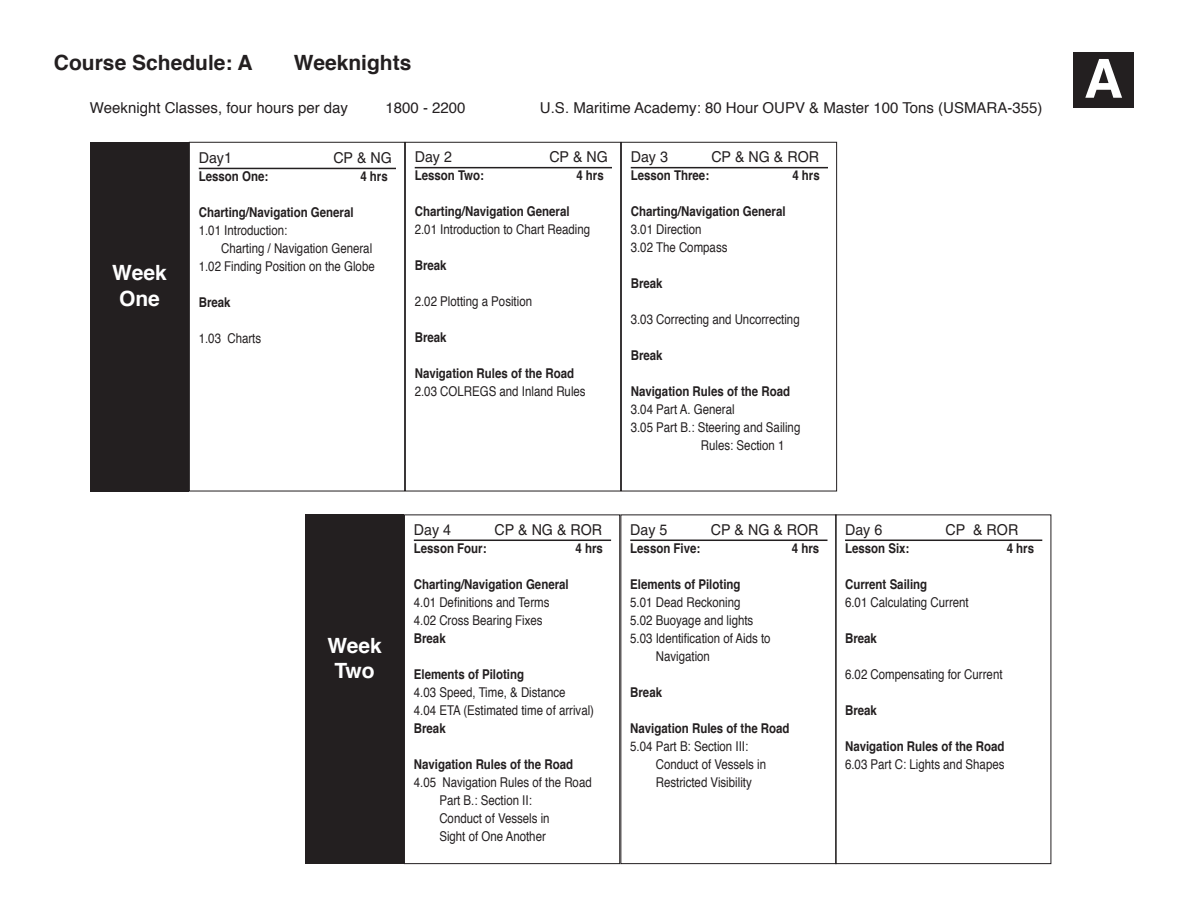
<style>
.page{position:relative;width:1188px;height:918px;background:#fff}
.page>*{position:absolute;margin:0;border:0;box-sizing:border-box;transform-origin:0 0}
.t1{font:700 54px "Helvetica LT Std";color:#fff}
.t2{font:700 21px "Helvetica";color:#231f20}
.t3{font:700 21px/25.2px "Helvetica";color:#fff;text-align:center}
.t4{font:15px "Helvetica";color:#231f20}
.t5{font:15px "Helvetica LT Std";color:#231f20;scale:.95 1}
.t6{font:13.5px/18px "Helvetica";color:#231f20;scale:.85 1}
.t7{font:700 13.5px "Helvetica";color:#231f20;scale:.85 1}
</style>
<div class="page">
<hr style="left:199px;top:168px;width:197px;height:1px;background:#231f20">
<div style="left:189px;top:142px;width:216px;height:349px;border:1px solid #231f20"></div>
<hr style="left:631px;top:167px;width:197px;height:1px;background:#231f20">
<div style="left:621px;top:142px;width:216px;height:349px;border:1px solid #231f20"></div>
<hr style="left:415px;top:167px;width:197px;height:1px;background:#231f20">
<div style="left:405px;top:142px;width:216px;height:349px;border:1px solid #231f20"></div>
<div style="left:90px;top:142px;width:99px;height:349px;background:#231f20"></div>
<hr style="left:630px;top:540px;width:197px;height:1px;background:#231f20">
<hr style="left:414px;top:540px;width:197px;height:1px;background:#231f20">
<div style="left:404px;top:515px;width:216px;height:349px;border:1px solid #231f20"></div>
<hr style="left:845px;top:540px;width:197px;height:1px;background:#231f20">
<div style="left:835px;top:515px;width:216px;height:349px;border:1px solid #231f20"></div>
<div style="left:305px;top:514px;width:99px;height:350px;background:#231f20"></div>
<div style="left:1073px;top:53px;width:61px;height:55px;background:#231f20"></div>
<h2 class="t2" style="left:54px;top:46px;width:200px">Course Schedule: A</h2>
<h2 class="t2" style="left:294px;top:46px;width:119px">Weeknights</h2>
<p class="t4" style="left:90px;top:97px;width:260px">Weeknight Classes, four hours per day</p>
<p class="t4" style="left:385px;top:97px;width:82px">1800 - 2200</p>
<p class="t4" style="left:540px;top:97px;width:504px">U.S. Maritime Academy: 80 Hour OUPV &amp; Master 100 Tons (USMARA-355)</p>
<h2 class="t3" style="left:112px;top:261px;width:56px">Week<br>One</h2>
<p class="t5" style="left:199px;top:149px;width:37px">Day1</p>
<p class="t5" style="left:333px;top:149px;width:63px">CP &amp; NG</p>
<p class="t7" style="left:199px;top:166px;width:83px">Lesson One:</p>
<p class="t7" style="left:360px;top:166px;width:34px">4 hrs</p>
<p class="t7" style="left:199px;top:202px;width:184px">Charting/Navigation General</p>
<p class="t6" style="left:199px;top:222px;width:106px">1.01 Introduction:</p>
<p class="t6" style="left:221px;top:240px;width:179px">Charting / Navigation General</p>
<p class="t6" style="left:199px;top:258px;width:209px">1.02 Finding Position on the Globe</p>
<p class="t7" style="left:199px;top:292px;width:39px">Break</p>
<p class="t6" style="left:199px;top:330px;width:75px">1.03 Charts</p>
<p class="t5" style="left:415px;top:148px;width:41px">Day 2</p>
<p class="t5" style="left:549px;top:148px;width:63px">CP &amp; NG</p>
<p class="t7" style="left:415px;top:165px;width:83px">Lesson Two:</p>
<p class="t7" style="left:576px;top:165px;width:34px">4 hrs</p>
<p class="t7" style="left:415px;top:201px;width:184px">Charting/Navigation General</p>
<p class="t6" style="left:415px;top:221px;width:208px">2.01 Introduction to Chart Reading</p>
<p class="t7" style="left:415px;top:255px;width:39px">Break</p>
<p class="t6" style="left:415px;top:293px;width:140px">2.02 Plotting a Position</p>
<p class="t7" style="left:415px;top:327px;width:39px">Break</p>
<p class="t7" style="left:415px;top:363px;width:189px">Navigation Rules of the Road</p>
<p class="t6" style="left:415px;top:383px;width:203px">2.03 COLREGS and Inland Rules</p>
<p class="t5" style="left:631px;top:148px;width:41px">Day 3</p>
<p class="t5" style="left:711px;top:148px;width:115px">CP &amp; NG &amp; ROR</p>
<p class="t7" style="left:631px;top:165px;width:94px">Lesson Three:</p>
<p class="t7" style="left:792px;top:165px;width:34px">4 hrs</p>
<p class="t7" style="left:631px;top:201px;width:184px">Charting/Navigation General</p>
<p class="t6" style="left:631px;top:221px;width:115px">3.01 Direction<br>3.02 The Compass</p>
<p class="t7" style="left:631px;top:273px;width:39px">Break</p>
<p class="t6" style="left:631px;top:311px;width:200px">3.03 Correcting and Uncorrecting</p>
<p class="t7" style="left:631px;top:345px;width:39px">Break</p>
<p class="t7" style="left:631px;top:381px;width:189px">Navigation Rules of the Road</p>
<p class="t6" style="left:631px;top:401px;width:124px">3.04 Part A. General</p>
<p class="t6" style="left:631px;top:419px;width:201px">3.05 Part B.: Steering and Sailing</p>
<p class="t6" style="left:701px;top:437px;width:100px">Rules: Section 1</p>
<h2 class="t3" style="left:327px;top:633px;width:56px">Week<br>Two</h2>
<p class="t5" style="left:414px;top:521px;width:41px">Day 4</p>
<p class="t5" style="left:494px;top:521px;width:115px">CP &amp; NG &amp; ROR</p>
<p class="t7" style="left:414px;top:537px;width:87px">Lesson Four:</p>
<p class="t7" style="left:575px;top:537px;width:34px">4 hrs</p>
<p class="t7" style="left:414px;top:573px;width:184px">Charting/Navigation General</p>
<p class="t6" style="left:414px;top:594px;width:161px">4.01 Definitions and Terms<br>4.02 Cross Bearing Fixes</p>
<p class="t7" style="left:414px;top:627px;width:39px">Break</p>
<p class="t7" style="left:414px;top:663px;width:131px">Elements of Piloting</p>
<p class="t6" style="left:414px;top:684px;width:214px">4.03 Speed, Time, &amp; Distance<br>4.04 ETA (Estimated time of arrival)</p>
<p class="t7" style="left:414px;top:717px;width:39px">Break</p>
<p class="t7" style="left:414px;top:753px;width:189px">Navigation Rules of the Road</p>
<p class="t6" style="left:439px;top:774px;width:181px;text-indent:-26px">4.05 Navigation Rules of the Road<br>Part B.: Section II:<br>Conduct of Vessels in<br>Sight of One Another</p>
<p class="t5" style="left:630px;top:521px;width:41px">Day 5</p>
<p class="t5" style="left:711px;top:521px;width:115px">CP &amp; NG &amp; ROR</p>
<p class="t7" style="left:630px;top:537px;width:84px">Lesson Five:</p>
<p class="t7" style="left:792px;top:537px;width:34px">4 hrs</p>
<p class="t7" style="left:630px;top:573px;width:131px">Elements of Piloting</p>
<p class="t6" style="left:630px;top:594px;width:131px">5.01 Dead Reckoning</p>
<p class="t6" style="left:630px;top:612px;width:146px">5.02 Buoyage and lights</p>
<p class="t6" style="left:630px;top:630px;width:167px">5.03 Identification of Aids to</p>
<p class="t6" style="left:656px;top:648px;width:65px">Navigation</p>
<p class="t7" style="left:630px;top:681px;width:39px">Break</p>
<p class="t7" style="left:630px;top:717px;width:189px">Navigation Rules of the Road</p>
<p class="t6" style="left:656px;top:738px;width:131px;text-indent:-26px">5.04 Part B: Section III:<br>Conduct of Vessels in<br>Restricted Visibility</p>
<p class="t5" style="left:845px;top:521px;width:41px">Day 6</p>
<p class="t5" style="left:945px;top:521px;width:78px">CP &amp; ROR</p>
<p class="t7" style="left:845px;top:537px;width:77px">Lesson Six:</p>
<p class="t7" style="left:1007px;top:537px;width:34px">4 hrs</p>
<p class="t7" style="left:845px;top:573px;width:98px">Current Sailing</p>
<p class="t6" style="left:845px;top:594px;width:147px">6.01 Calculating Current</p>
<p class="t7" style="left:845px;top:627px;width:39px">Break</p>
<p class="t6" style="left:845px;top:666px;width:187px">6.02 Compensating for Current</p>
<p class="t7" style="left:845px;top:699px;width:39px">Break</p>
<p class="t7" style="left:845px;top:735px;width:189px">Navigation Rules of the Road</p>
<p class="t6" style="left:845px;top:756px;width:189px">6.03 Part C: Lights and Shapes</p>
<h1 class="t1" style="left:1084px;top:46px;width:40px">A</h1>
</div>
